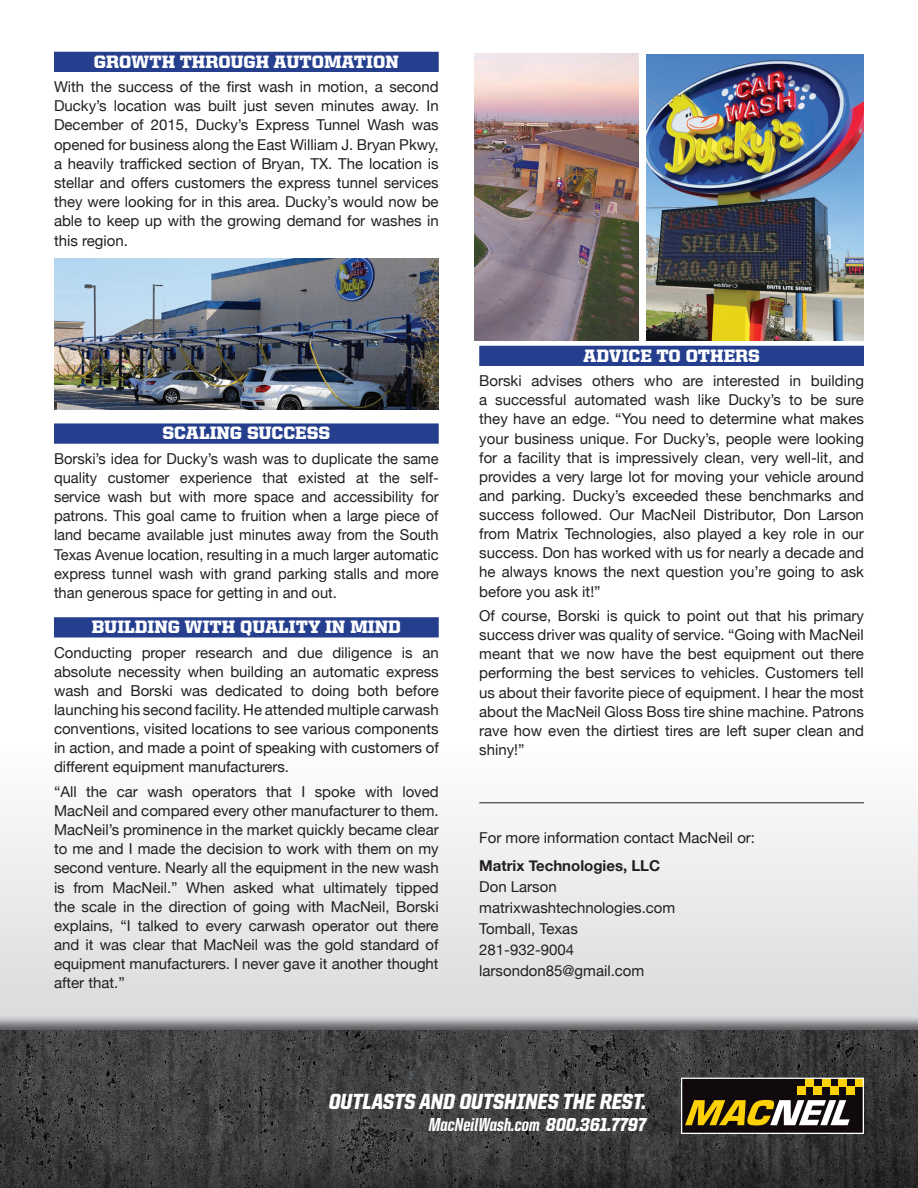
<style>
.page{position:relative;width:918px;height:1188px;background:#fff}
.page>*{position:absolute;margin:0;border:0;box-sizing:border-box;transform-origin:0 0}
.t1{font:900 22.05px "United Italic Semi Cond";color:#fff}
.t2{font:800 18.9px "United Italic Cond";color:#fff}
.t3{font:900 18px "United Serif Reg";color:#fff}
.t4{font:15px/19.2px "Helvetica Neue";color:#231f20;text-align:justify}
.t5{font:700 15px "Helvetica Neue";color:#231f20}
.s1{font-family:"United Italic Semi Cond";font-weight:900}
</style>
<div class="page">
<img style="left:646px;top:54px;width:218px;height:286px">
<img style="left:475px;top:54px;width:163px;height:286px">
<div style="left:0;top:743px;width:918px;height:273px;background:linear-gradient(to bottom,#fefefe,#dadbde)"></div>
<img style="left:0;top:1016px;width:918px;height:14px">
<img style="left:0;top:1030px;width:918px;height:158px">
<svg style="left:681px;top:1078px;width:183px;height:56px;background:#665934"></svg>
<hr style="left:479px;top:802px;width:385px;height:1px;background:#231f20">
<div style="left:54px;top:52px;width:385px;height:20px;background:#253f8e"></div>
<div style="left:54px;top:423px;width:385px;height:21px;background:#253f8e"></div>
<div style="left:54px;top:617px;width:385px;height:20px;background:#253f8e"></div>
<div style="left:479px;top:346px;width:385px;height:20px;background:#253f8e"></div>
<img style="left:54px;top:258px;width:385px;height:151px">
<p class="t3" style="left:94px;top:51px;width:306px">GROWTH THROUGH AUTOMATION</p>
<p class="t4" style="left:54px;top:78px;width:386px">With the success of the first wash in motion, a second Ducky’s location was built just seven minutes away. In December of 2015, Ducky’s Express Tunnel Wash was opened for business along the East William J. Bryan Pkwy, a heavily trafficked section of Bryan, TX. The location is stellar and offers customers the express tunnel services they were looking for in this area. Ducky’s would now be able to keep up with the growing demand for washes in this region.</p>
<p class="t3" style="left:163px;top:423px;width:169px">SCALING SUCCESS</p>
<p class="t4" style="left:54px;top:450px;width:386px">Borski’s idea for Ducky’s wash was to duplicate the same quality customer experience that existed at the self&shy;service wash but with more space and accessibility for patrons. This goal came to fruition when a large piece of land became available just minutes away from the South Texas Avenue location, resulting in a much larger automatic express tunnel wash with grand parking stalls and more than generous space for getting in and out.</p>
<p class="t3" style="left:92px;top:617px;width:311px">BUILDING WITH QUALITY IN MIND</p>
<p class="t4" style="left:54px;top:644px;width:386px">Conducting proper research and due diligence is an absolute necessity when building an automatic express wash and Borski was dedicated to doing both before launching his second facility. He attended multiple carwash conventions, visited locations to see various components in action, and made a point of speaking with customers of different equipment manufacturers.</p>
<p class="t4" style="left:54px;top:783px;width:386px">“All the car wash operators that I spoke with loved MacNeil and compared every other manufacturer to them.<br>MacNeil’s prominence in the market quickly became clear to me and I made the decision to work with them on my second venture. Nearly all the equipment in the new wash is from MacNeil.” When asked what ultimately tipped the scale in the direction of going with MacNeil, Borski explains, “I talked to every carwash operator out there and it was clear that MacNeil was the gold standard of equipment manufacturers. I never gave it another thought after that.”</p>
<p class="t3" style="left:583px;top:345px;width:178px">ADVICE TO OTHERS</p>
<p class="t4" style="left:479px;top:372px;width:386px">Borski advises others who are interested in building a successful automated wash like Ducky’s to be sure they have an edge. “You need to determine what makes your business unique. For Ducky’s, people were looking for a facility that is impressively clean, very well-lit, and provides a very large lot for moving your vehicle around and parking. Ducky’s exceeded these benchmarks and success followed. Our MacNeil Distributor, Don Larson from Matrix Technologies, also played a key role in our success. Don has worked with us for nearly a decade and he always knows the next question you’re going to ask before you ask it!”</p>
<p class="t4" style="left:479px;top:607px;width:386px">Of course, Borski is quick to point out that his primary success driver was quality of service. “Going with MacNeil meant that we now have the best equipment out there performing the best services to vehicles. Customers tell us about their favorite piece of equipment. I hear the most about the MacNeil Gloss Boss tire shine machine. Patrons rave how even the dirtiest tires are left super clean and shiny!”</p>
<p class="t4" style="left:479px;top:829px;width:277px">For more information contact MacNeil or:</p>
<p class="t5" style="left:479px;top:854px;width:183px">Matrix Technologies, LLC</p>
<p class="t4" style="left:479px;top:878px;width:198px;line-height:21px;text-align:left">Don Larson matrixwashtechnologies.com<br>Tomball, Texas<br>281-932-9004 larsondon85@gmail.com</p>
<h1 class="t1" style="left:329px;top:1089px;width:319px">OUTLASTS AND OUTSHINES THE REST.</h1>
<p class="t2" style="left:429px;top:1115px;width:219px">MacNeilWash.com <span class="s1">800.361.7797</span></p>
</div>
